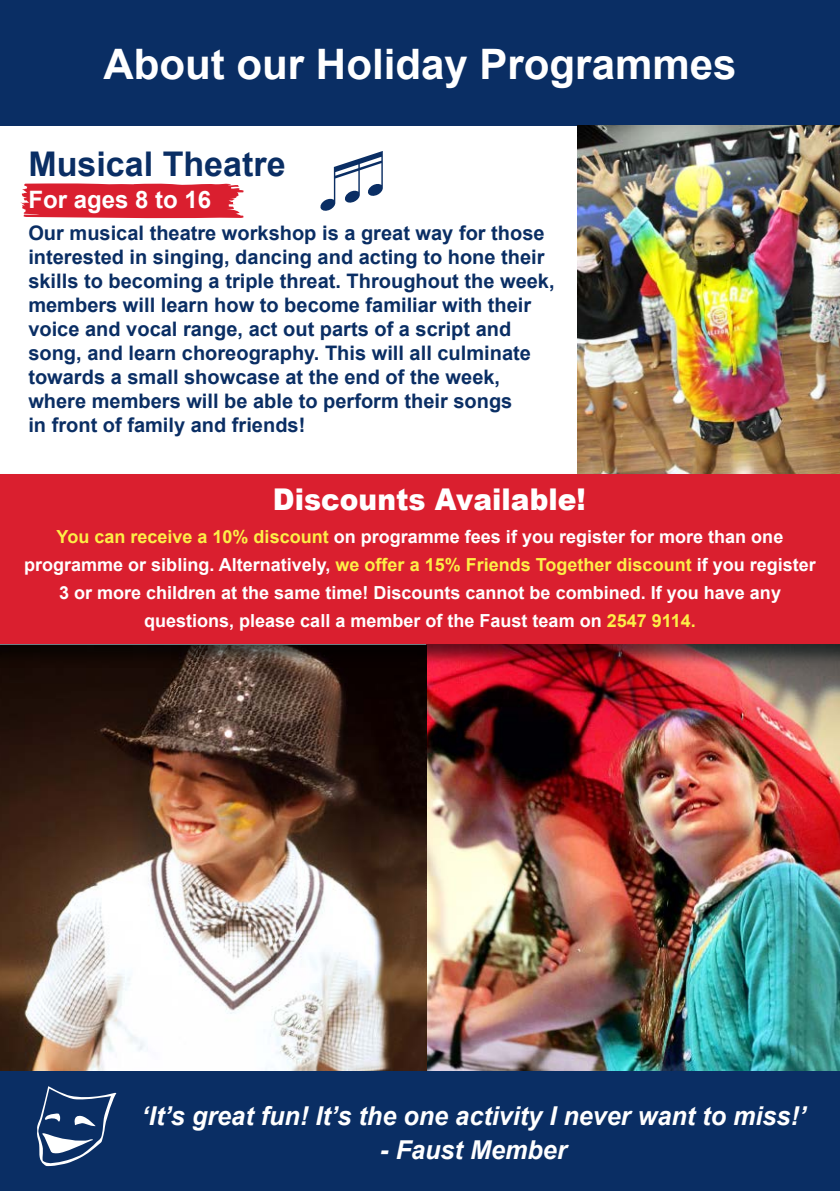
<style>
.page{position:relative;width:840px;height:1191px;background:#fff}
.page>*{position:absolute;margin:0;border:0;box-sizing:border-box;transform-origin:0 0}
.t1{font:700 42px "Arial";color:#fff}
.t2{font:700 34px "Arial";color:#0a2e64}
.t3{font:900 30px "Arial";color:#fff;scale:.93 1}
.t4{font:italic 700 26px "Arial";color:#fff}
.t5{font:700 24px "Arial";color:#fff}
.t6{font:700 20px/24px "Arial";color:#0a2e64}
.t7{font:700 18px/28px "Arial";color:#fff;text-align:center}
.s1{color:#fdef47}
</style>
<div class="page">
<div style="left:0;top:0;width:839px;height:125px;background:#0a2e64"></div>
<div style="left:0;top:1070px;width:839px;height:121px;background:#0a2e64"></div>
<svg style="left:37px;top:1086px;width:79px;height:80px"></svg>
<svg style="left:20px;top:183px;width:224px;height:36px;background:#de3846"></svg>
<img style="left:577px;top:125px;width:262px;height:344px">
<img style="left:426px;top:672px;width:413px;height:398px">
<img style="left:0;top:672px;width:426px;height:398px">
<img style="left:0;top:469px;width:839px;height:203px">
<div style="left:0;top:474px;width:839px;height:169px;background:#da1f2f"></div>
<svg style="left:320px;top:151px;width:62px;height:60px"></svg>
<h1 class="t1" style="left:103px;top:34px;width:634px">About our Holiday Programmes</h1>
<h2 class="t2" style="left:28px;top:140px;width:258px">Musical Theatre</h2>
<p class="t5" style="left:28px;top:182px;width:184px">For ages 8 to 16</p>
<p class="t6" style="left:28px;top:221px;width:527px">Our musical theatre workshop is a great way for those interested in singing, dancing and acting to hone their skills to becoming a triple threat. Throughout the week, members will learn how to become familiar with their voice and vocal range, act out parts of a script and song, and learn choreography. This will all culminate towards a small showcase at the end of the week, where members will be able to perform their songs<br>in front of family and friends!</p>
<h3 class="t3" style="left:273px;top:477px;width:337px">Discounts Available!</h3>
<p class="t7" style="left:24px;top:523px;width:792px"><span class="s1">You can receive a 10% discount</span> on programme fees if you register for more than one programme or sibling. Alternatively, <span class="s1">we offer a 15% Friends Together discount</span> if you register 3 or more children at the same time! Discounts cannot be combined. If you have any questions, please call a member of the Faust team on <span class="s1">2547 9114.</span></p>
<h3 class="t4" style="left:142px;top:1098px;width:665px">‘It’s great fun! It’s the one activity I never want to miss!’</h3>
<h3 class="t4" style="left:380px;top:1132px;width:188px">- Faust Member</h3>
</div>
